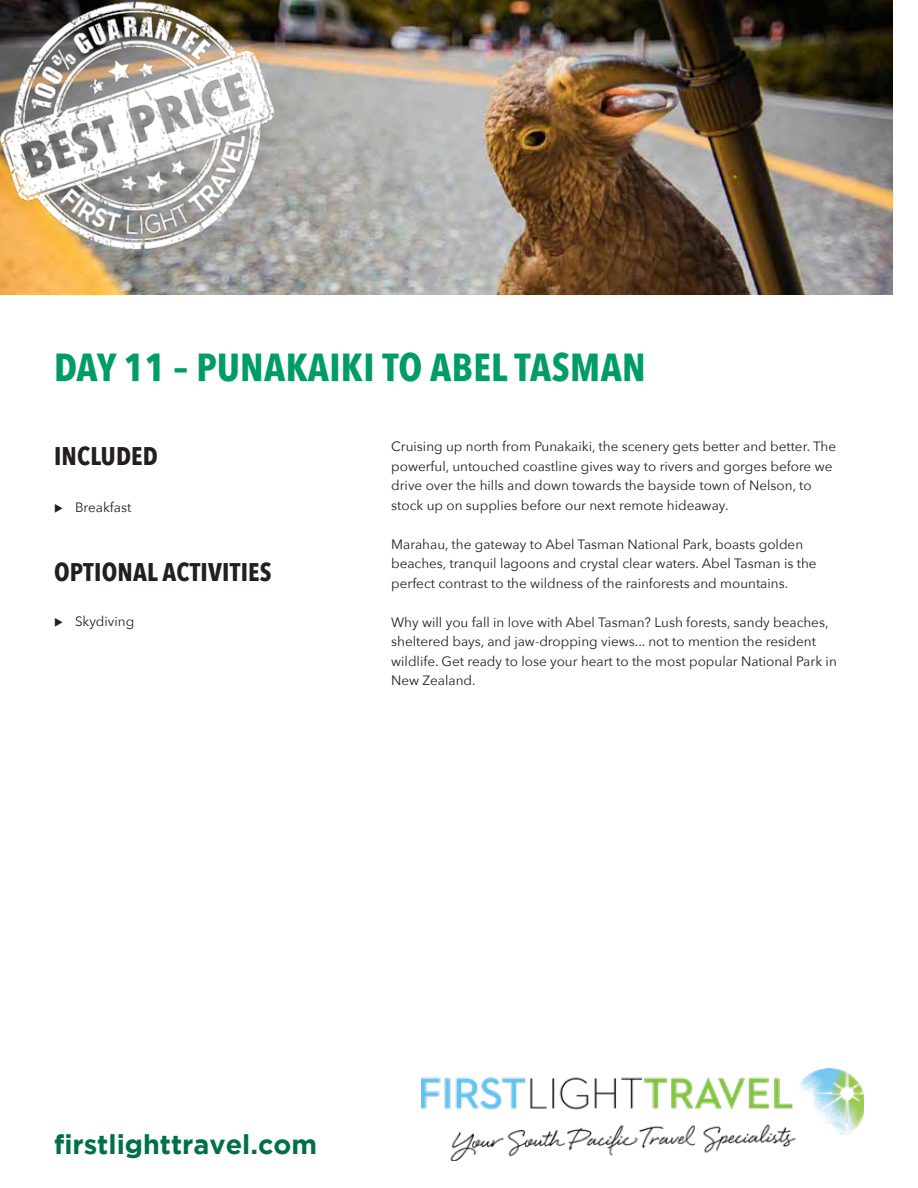
<style>
.page{position:relative;width:918px;height:1188px;background:#fff}
.page>*{position:absolute;margin:0;border:0;box-sizing:border-box;transform-origin:0 0}
.t1{font:700 39px "Avenir Next Condensed";letter-spacing:.01em;color:#009c66}
.t2{font:700 27px "Gotham";color:#007045}
.t3{font:700 25.5px "Avenir Next Condensed";letter-spacing:.01em;color:#231f20}
.t4{font:13.5px/19.5px "Avenir Next";color:#231f20}
</style>
<div class="page">
<img style="left:0;top:0;width:893px;height:294px">
<img style="left:0;top:0;width:274px;height:248px">
<img style="left:421px;top:1068px;width:443px;height:93px">
<h1 class="t1" style="left:54px;top:343px;width:593px">DAY 11 – PUNAKAIKI TO ABEL TASMAN</h1>
<h3 class="t3" style="left:54px;top:440px;width:106px">INCLUDED</h3>
<p class="t4" style="left:54px;top:497px;width:79px">◆ Breakfast</p>
<h3 class="t3" style="left:54px;top:556px;width:219px">OPTIONAL ACTIVITIES</h3>
<p class="t4" style="left:54px;top:611px;width:82px">◆ Skydiving</p>
<p class="t4" style="left:391px;top:436px;width:446px">Cruising up north from Punakaiki, the scenery gets better and better. The powerful, untouched coastline gives way to rivers and gorges before we drive over the hills and down towards the bayside town of Nelson, to stock up on supplies before our next remote hideaway.</p>
<p class="t4" style="left:391px;top:534px;width:427px">Marahau, the gateway to Abel Tasman National Park, boasts golden beaches, tranquil lagoons and crystal clear waters. Abel Tasman is the perfect contrast to the wildness of the rainforests and mountains.</p>
<p class="t4" style="left:391px;top:612px;width:447px">Why will you fall in love with Abel Tasman? Lush forests, sandy beaches, sheltered bays, and jaw-dropping views... not to mention the resident wildlife. Get ready to lose your heart to the most popular National Park in New Zealand.</p>
<h2 class="t2" style="left:54px;top:1129px;width:265px">firstlighttravel.com</h2>
</div>
